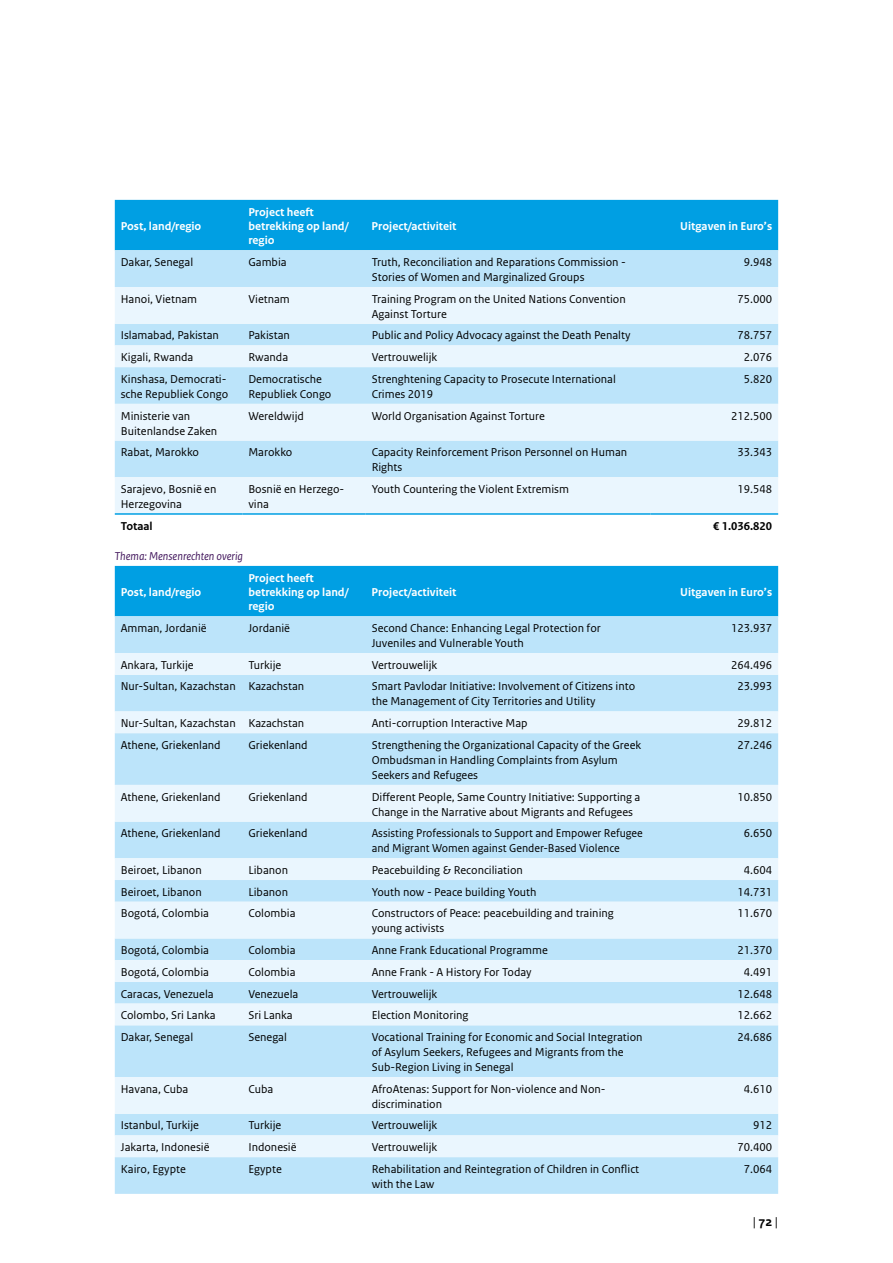
<style>
.page{position:relative;width:893px;height:1263px;background:#fff}
.page>*{position:absolute;margin:0;border:0;box-sizing:border-box;transform-origin:0 0}
.t1{font:13.5px "Rijksoverheid Sans Text";color:#000}
.t2{font:12px/15px "Rijksoverheid Sans Text";color:#000}
.t3{font:700 12px/14.4px "Rijksoverheid Sans Text";color:#fff}
.t4{font:italic 12px "Rijksoverheid Sans Text";color:#44195e}
.t5{font:700 12px "Rijksoverheid Sans Text";color:#000}
.s1{font-weight:700}
</style>
<div class="page">
<div style="left:115px;top:200px;width:663px;height:50px;background:#009fe3"></div>
<div style="left:115px;top:250px;width:663px;height:37px;background:#bce4fa"></div>
<svg style="left:115px;top:287px;width:663px;height:226px;background:#d6eefc"></svg>
<hr style="left:115px;top:513px;width:127px;height:2px;background:#009fe3">
<hr style="left:242px;top:513px;width:124px;height:2px;background:#009fe3">
<hr style="left:366px;top:513px;width:285px;height:2px;background:#009fe3">
<hr style="left:651px;top:513px;width:127px;height:2px;background:#009fe3">
<div style="left:115px;top:566px;width:663px;height:50px;background:#009fe3"></div>
<div style="left:115px;top:616px;width:663px;height:578px;background:#bce4fa"></div>
<svg style="left:115px;top:653px;width:663px;height:504px;background:#d2ecfb"></svg>
<p class="t3" style="left:121px;top:219px;width:82px">Post, land/regio</p>
<p class="t3" style="left:248px;top:205px;width:102px">Project heeft betrekking op land/ regio</p>
<p class="t3" style="left:372px;top:219px;width:86px">Project/activiteit</p>
<p class="t3" style="left:680px;top:219px;width:93px">Uitgaven in Euro’s</p>
<p class="t2" style="left:121px;top:255px;width:74px">Dakar, Senegal</p>
<p class="t2" style="left:248px;top:255px;width:40px">Gambia</p>
<p class="t2" style="left:372px;top:255px;width:256px">Truth, Reconciliation and Reparations Commission -<br>Stories of Women and Marginalized Groups</p>
<p class="t2" style="left:744px;top:255px;width:30px">9.948</p>
<p class="t2" style="left:121px;top:291px;width:78px">Hanoi, Vietnam</p>
<p class="t2" style="left:248px;top:291px;width:43px">Vietnam</p>
<p class="t2" style="left:372px;top:291px;width:256px">Training Program on the United Nations Convention<br>Against Torture</p>
<p class="t2" style="left:737px;top:291px;width:36px">75.000</p>
<p class="t2" style="left:121px;top:328px;width:100px">Islamabad, Pakistan</p>
<p class="t2" style="left:248px;top:328px;width:43px">Pakistan</p>
<p class="t2" style="left:372px;top:328px;width:260px">Public and Policy Advocacy against the Death Penalty</p>
<p class="t2" style="left:737px;top:328px;width:36px">78.757</p>
<p class="t2" style="left:121px;top:350px;width:74px">Kigali, Rwanda</p>
<p class="t2" style="left:248px;top:350px;width:41px">Rwanda</p>
<p class="t2" style="left:372px;top:350px;width:67px">Vertrouwelijk</p>
<p class="t2" style="left:744px;top:350px;width:30px">2.076</p>
<p class="t2" style="left:121px;top:372px;width:109px">Kinshasa, Democrati&shy;sche Republiek Congo</p>
<p class="t2" style="left:248px;top:372px;width:85px">Democratische<br>Republiek Congo</p>
<p class="t2" style="left:372px;top:372px;width:246px">Strenghtening Capacity to Prosecute International<br>Crimes 2019</p>
<p class="t2" style="left:744px;top:372px;width:30px">5.820</p>
<p class="t2" style="left:121px;top:408px;width:98px">Ministerie van<br>Buitenlandse Zaken</p>
<p class="t2" style="left:248px;top:408px;width:57px">Wereldwijd</p>
<p class="t2" style="left:372px;top:408px;width:175px">World Organisation Against Torture</p>
<p class="t2" style="left:731px;top:408px;width:43px">212.500</p>
<p class="t2" style="left:121px;top:445px;width:80px">Rabat, Marokko</p>
<p class="t2" style="left:248px;top:445px;width:45px">Marokko</p>
<p class="t2" style="left:372px;top:445px;width:257px">Capacity Reinforcement Prison Personnel on Human<br>Rights</p>
<p class="t2" style="left:737px;top:445px;width:36px">33.343</p>
<p class="t2" style="left:121px;top:482px;width:97px">Sarajevo, Bosnië en<br>Herzegovina</p>
<p class="t2" style="left:248px;top:482px;width:97px">Bosnië en Herzego&shy;vina</p>
<p class="t2" style="left:372px;top:482px;width:199px">Youth Countering the Violent Extremism</p>
<p class="t2" style="left:737px;top:482px;width:36px">19.548</p>
<p class="t5" style="left:121px;top:519px;width:33px">Totaal</p>
<p class="t5" style="left:713px;top:519px;width:61px">€ 1.036.820</p>
<p class="t4" style="left:115px;top:549px;width:130px">Thema: Mensenrechten overig</p>
<p class="t3" style="left:121px;top:585px;width:82px">Post, land/regio</p>
<p class="t3" style="left:248px;top:571px;width:102px">Project heeft betrekking op land/ regio</p>
<p class="t3" style="left:372px;top:585px;width:86px">Project/activiteit</p>
<p class="t3" style="left:680px;top:585px;width:93px">Uitgaven in Euro’s</p>
<p class="t2" style="left:121px;top:621px;width:87px">Amman, Jordanië</p>
<p class="t2" style="left:248px;top:621px;width:43px">Jordanië</p>
<p class="t2" style="left:372px;top:621px;width:231px">Second Chance: Enhancing Legal Protection for<br>Juveniles and Vulnerable Youth</p>
<p class="t2" style="left:731px;top:621px;width:43px">123.937</p>
<p class="t2" style="left:121px;top:657px;width:74px">Ankara, Turkije</p>
<p class="t2" style="left:248px;top:657px;width:34px">Turkije</p>
<p class="t2" style="left:372px;top:657px;width:67px">Vertrouwelijk</p>
<p class="t2" style="left:731px;top:657px;width:43px">264.496</p>
<p class="t2" style="left:121px;top:679px;width:185px">Nur-Sultan, Kazachstan Kazachstan</p>
<p class="t2" style="left:372px;top:679px;width:265px">Smart Pavlodar Initiative: Involvement of Citizens into the Management of City Territories and Utility</p>
<p class="t2" style="left:737px;top:679px;width:36px">23.993</p>
<p class="t2" style="left:121px;top:716px;width:185px">Nur-Sultan, Kazachstan Kazachstan</p>
<p class="t2" style="left:372px;top:716px;width:157px">Anti-corruption Interactive Map</p>
<p class="t2" style="left:737px;top:716px;width:36px">29.812</p>
<p class="t2" style="left:121px;top:738px;width:101px">Athene, Griekenland</p>
<p class="t2" style="left:248px;top:738px;width:61px">Griekenland</p>
<p class="t2" style="left:372px;top:738px;width:271px">Strengthening the Organizational Capacity of the Greek<br>Ombudsman in Handling Complaints from Asylum<br>Seekers and Refugees</p>
<p class="t2" style="left:737px;top:738px;width:36px">27.246</p>
<p class="t2" style="left:121px;top:789px;width:101px">Athene, Griekenland</p>
<p class="t2" style="left:248px;top:789px;width:61px">Griekenland</p>
<p class="t2" style="left:372px;top:789px;width:270px">Different People, Same Country Initiative: Supporting a<br>Change in the Narrative about Migrants and Refugees</p>
<p class="t2" style="left:737px;top:789px;width:36px">10.850</p>
<p class="t2" style="left:121px;top:826px;width:101px">Athene, Griekenland</p>
<p class="t2" style="left:248px;top:826px;width:61px">Griekenland</p>
<p class="t2" style="left:372px;top:826px;width:273px">Assisting Professionals to Support and Empower Refugee and Migrant Women against Gender-Based Violence</p>
<p class="t2" style="left:744px;top:826px;width:30px">6.650</p>
<p class="t2" style="left:121px;top:863px;width:82px">Beiroet, Libanon</p>
<p class="t2" style="left:248px;top:863px;width:41px">Libanon</p>
<p class="t2" style="left:372px;top:863px;width:153px">Peacebuilding &amp; Reconciliation</p>
<p class="t2" style="left:744px;top:863px;width:30px">4.604</p>
<p class="t2" style="left:121px;top:884px;width:82px">Beiroet, Libanon</p>
<p class="t2" style="left:248px;top:884px;width:41px">Libanon</p>
<p class="t2" style="left:372px;top:884px;width:166px">Youth now - Peace building Youth</p>
<p class="t2" style="left:737px;top:884px;width:36px">14.731</p>
<p class="t2" style="left:121px;top:906px;width:90px">Bogotá, Colombia</p>
<p class="t2" style="left:248px;top:906px;width:49px">Colombia</p>
<p class="t2" style="left:372px;top:906px;width:244px">Constructors of Peace: peacebuilding and training young activists</p>
<p class="t2" style="left:737px;top:906px;width:36px">11.670</p>
<p class="t2" style="left:121px;top:943px;width:90px">Bogotá, Colombia</p>
<p class="t2" style="left:248px;top:943px;width:49px">Colombia</p>
<p class="t2" style="left:372px;top:943px;width:178px">Anne Frank Educational Programme</p>
<p class="t2" style="left:737px;top:943px;width:36px">21.370</p>
<p class="t2" style="left:121px;top:965px;width:90px">Bogotá, Colombia</p>
<p class="t2" style="left:248px;top:965px;width:49px">Colombia</p>
<p class="t2" style="left:372px;top:965px;width:162px">Anne Frank - A History For Today</p>
<p class="t2" style="left:744px;top:965px;width:30px">4.491</p>
<p class="t2" style="left:121px;top:986px;width:94px">Caracas, Venezuela</p>
<p class="t2" style="left:248px;top:986px;width:52px">Venezuela</p>
<p class="t2" style="left:372px;top:986px;width:67px">Vertrouwelijk</p>
<p class="t2" style="left:737px;top:986px;width:36px">12.648</p>
<p class="t2" style="left:121px;top:1008px;width:96px">Colombo, Sri Lanka</p>
<p class="t2" style="left:248px;top:1008px;width:46px">Sri Lanka</p>
<p class="t2" style="left:372px;top:1008px;width:98px">Election Monitoring</p>
<p class="t2" style="left:737px;top:1008px;width:36px">12.662</p>
<p class="t2" style="left:121px;top:1030px;width:74px">Dakar, Senegal</p>
<p class="t2" style="left:248px;top:1030px;width:40px">Senegal</p>
<p class="t2" style="left:372px;top:1030px;width:272px">Vocational Training for Economic and Social Integration of Asylum Seekers, Refugees and Migrants from the<br>Sub-Region Living in Senegal</p>
<p class="t2" style="left:737px;top:1030px;width:36px">24.686</p>
<p class="t2" style="left:121px;top:1081px;width:69px">Havana, Cuba</p>
<p class="t2" style="left:248px;top:1081px;width:26px">Cuba</p>
<p class="t2" style="left:372px;top:1081px;width:235px">AfroAtenas: Support for Non-violence and Non&shy;discrimination</p>
<p class="t2" style="left:744px;top:1081px;width:30px">4.610</p>
<p class="t2" style="left:121px;top:1118px;width:80px">Istanbul, Turkije</p>
<p class="t2" style="left:248px;top:1118px;width:34px">Turkije</p>
<p class="t2" style="left:372px;top:1118px;width:67px">Vertrouwelijk</p>
<p class="t2" style="left:753px;top:1118px;width:21px">912</p>
<p class="t2" style="left:121px;top:1140px;width:90px">Jakarta, Indonesië</p>
<p class="t2" style="left:248px;top:1140px;width:50px">Indonesië</p>
<p class="t2" style="left:372px;top:1140px;width:67px">Vertrouwelijk</p>
<p class="t2" style="left:737px;top:1140px;width:36px">70.400</p>
<p class="t2" style="left:121px;top:1161px;width:67px">Kairo, Egypte</p>
<p class="t2" style="left:248px;top:1161px;width:35px">Egypte</p>
<p class="t2" style="left:372px;top:1161px;width:269px">Rehabilitation and Reintegration of Children in Conflict with the Law</p>
<p class="t2" style="left:744px;top:1161px;width:30px">7.064</p>
<p class="t1" style="left:753px;top:1214px;width:27px">| <span class="s1">72</span> |</p>
</div>
